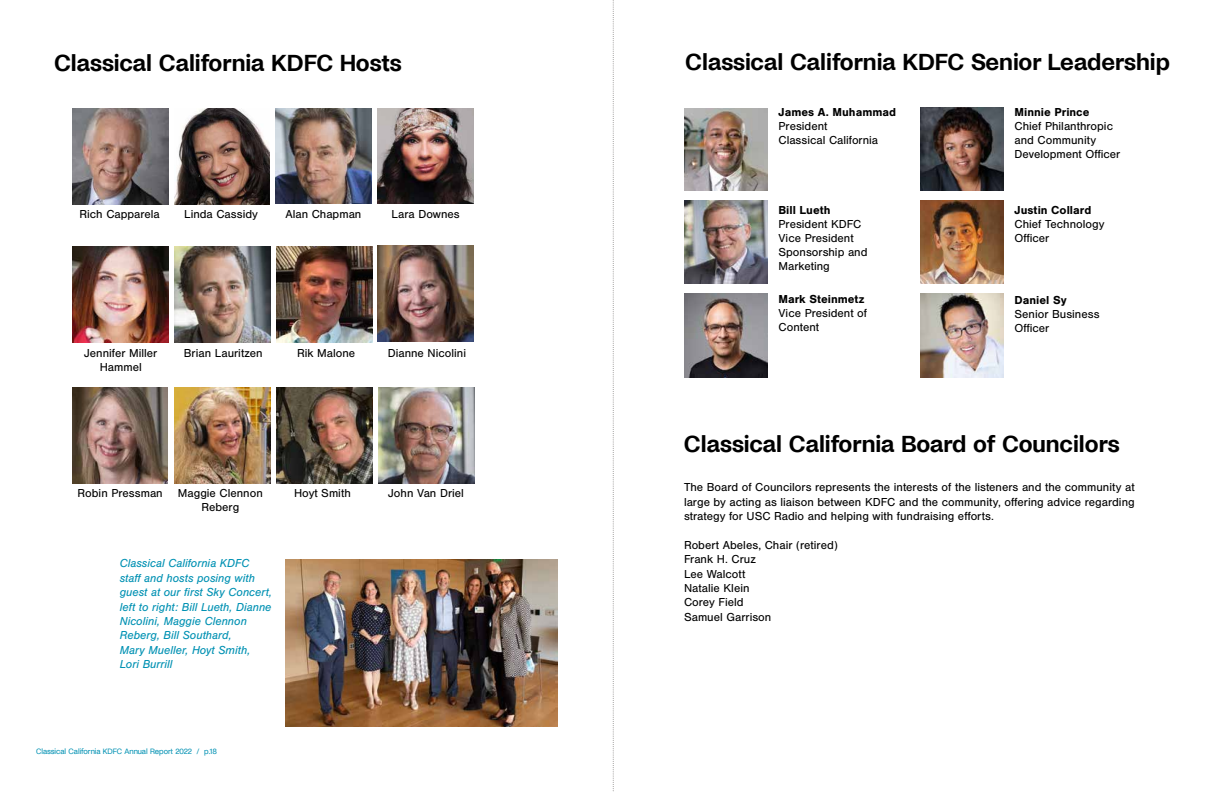
<style>
.page{position:relative;width:1224px;height:792px;background:#fff}
.page>*{position:absolute;margin:0;border:0;box-sizing:border-box;transform-origin:0 0}
.t1{font:600 24px "Noi Grotesk";color:#000}
.t2{font:12px/14px "Nimbus San";color:#000}
.t3{font:italic 12px/14.4px "Nimbus San";color:#0091b3}
.t4{font:700 12px "Nimbus San";color:#000}
.t5{font:8px "Noi Grotesk";color:#0091b3}
</style>
<div class="page">
<svg style="left:613px;top:0;width:1px;height:792px"></svg>
<img style="left:276px;top:108px;width:96px;height:96px">
<img style="left:175px;top:246px;width:96px;height:96px">
<img style="left:378px;top:108px;width:96px;height:96px">
<img style="left:378px;top:246px;width:96px;height:96px">
<img style="left:73px;top:246px;width:96px;height:96px">
<img style="left:72px;top:109px;width:96px;height:96px">
<img style="left:72px;top:387px;width:96px;height:96px">
<img style="left:378px;top:387px;width:96px;height:96px">
<img style="left:174px;top:109px;width:96px;height:96px">
<img style="left:174px;top:387px;width:96px;height:96px">
<img style="left:277px;top:246px;width:96px;height:96px">
<img style="left:276px;top:387px;width:96px;height:96px">
<img style="left:684px;top:108px;width:83px;height:83px">
<img style="left:920px;top:108px;width:83px;height:83px">
<img style="left:684px;top:201px;width:83px;height:83px">
<img style="left:920px;top:201px;width:83px;height:83px">
<img style="left:684px;top:294px;width:83px;height:83px">
<img style="left:920px;top:294px;width:83px;height:83px">
<img style="left:285px;top:559px;width:272px;height:167px">
<h1 class="t1" style="left:54px;top:49px;width:349px">Classical California KDFC Hosts</h1>
<p class="t2" style="left:80px;top:208px;width:82px">Rich Capparela</p>
<p class="t2" style="left:184px;top:208px;width:75px">Linda Cassidy</p>
<p class="t2" style="left:285px;top:208px;width:78px">Alan Chapman</p>
<p class="t2" style="left:392px;top:208px;width:70px">Lara Downes</p>
<p class="t2" style="left:84px;top:346px;width:75px">Jennifer Miller</p>
<p class="t2" style="left:184px;top:346px;width:80px">Brian Lauritzen</p>
<p class="t2" style="left:297px;top:346px;width:60px">Rik Malone</p>
<p class="t2" style="left:388px;top:346px;width:80px">Dianne Nicolini</p>
<p class="t2" style="left:100px;top:360px;width:44px">Hammel</p>
<p class="t2" style="left:78px;top:486px;width:87px">Robin Pressman</p>
<p class="t2" style="left:178px;top:486px;width:86px;line-height:14.4px;text-align:center">Maggie Clennon<br>Reberg</p>
<p class="t2" style="left:294px;top:486px;width:58px">Hoyt Smith</p>
<p class="t3" style="left:120px;top:556px;width:154px">Classical California KDFC staff and hosts posing with guest at our first Sky Concert, left to right: Bill Lueth, Dianne<br>Nicolini, Maggie Clennon<br>Reberg, Bill Southard,<br>Mary Mueller, Hoyt Smith,<br>Lori Burrill</p>
<p class="t5" style="left:36px;top:747px;width:183px">Classical California KDFC Annual Report 2022 / p.18</p>
<p class="t2" style="left:388px;top:486px;width:77px">John Van Driel</p>
<h1 class="t1" style="left:685px;top:49px;width:486px">Classical California KDFC Senior Leadership</h1>
<p class="t4" style="left:778px;top:105px;width:119px">James A. Muhammad</p>
<p class="t2" style="left:778px;top:119px;width:101px">President<br>Classical California</p>
<p class="t4" style="left:1015px;top:105px;width:76px">Minnie Prince</p>
<p class="t2" style="left:1015px;top:119px;width:107px">Chief Philanthropic and Community<br>Development Officer</p>
<p class="t4" style="left:778px;top:203px;width:54px">Bill Lueth</p>
<p class="t2" style="left:778px;top:217px;width:91px">President KDFC<br>Vice President<br>Sponsorship and<br>Marketing</p>
<p class="t4" style="left:778px;top:293px;width:87px">Mark Steinmetz</p>
<p class="t2" style="left:778px;top:306px;width:90px">Vice President of<br>Content</p>
<p class="t4" style="left:1015px;top:203px;width:78px">Justin Collard</p>
<p class="t2" style="left:1015px;top:217px;width:91px">Chief Technology<br>Officer</p>
<p class="t4" style="left:1015px;top:294px;width:54px">Daniel Sy</p>
<p class="t2" style="left:1015px;top:308px;width:86px">Senior Business<br>Officer</p>
<h1 class="t1" style="left:684px;top:430px;width:437px">Classical California Board of Councilors</h1>
<p class="t2" style="left:684px;top:480px;width:452px;line-height:14.4px;text-align:justify">The Board of Councilors represents the interests of the listeners and the community at large by acting as liaison between KDFC and the community, offering advice regarding strategy for USC Radio and helping with fundraising efforts.</p>
<p class="t2" style="left:684px;top:538px;width:155px;line-height:14.4px">Robert Abeles, Chair (retired)<br>Frank H. Cruz<br>Lee Walcott<br>Natalie Klein<br>Corey Field<br>Samuel Garrison</p>
</div>
